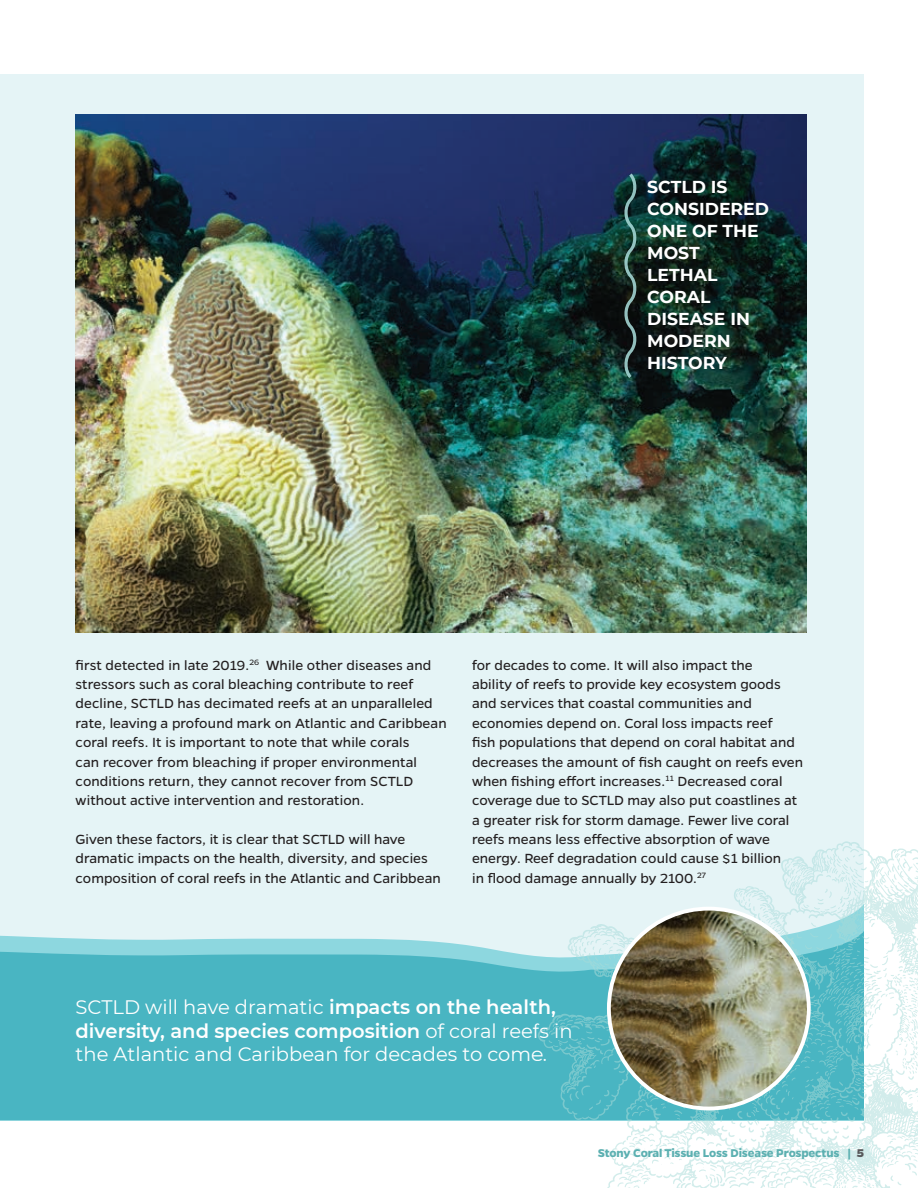
<style>
.page{position:relative;width:918px;height:1188px;background:#fff}
.page>*{position:absolute;margin:0;border:0;box-sizing:border-box;transform-origin:0 0}
.t1{font:19.5px/23.4px "Montserrat";color:#fff}
.t2{font:700 17.25px/22px "Montserrat";color:#fff}
.t3{font:15px/19.4px "Gentona";color:#231f20}
.t4{font:700 12.75px "Gentona";letter-spacing:-.015em;color:#5cb0b1}
.s1{font-weight:600}
.s2{font-weight:800;color:#57585a}
</style>
<div class="page">
<div style="left:0;top:74px;width:864px;height:1046px;background:#e5f4f6"></div>
<svg style="left:0;top:935px;width:538px;height:185px;background:#53b9c6"></svg>
<img style="left:76px;top:115px;width:731px;height:518px">
<svg style="left:623px;top:173px;width:15px;height:206px;background:#2b4744"></svg>
<svg style="left:538px;top:841px;width:380px;height:347px"></svg>
<img style="left:609px;top:909px;width:200px;height:200px;border-radius:100px">
<div style="left:607px;top:907px;width:204px;height:203px;border:4px solid #fff;border-radius:50%"></div>
<p class="t2" style="left:647px;top:175px;width:123px">SCTLD IS<br>CONSIDERED<br>ONE OF THE<br>MOST<br>LETHAL<br>CORAL<br>DISEASE IN<br>MODERN<br>HISTORY</p>
<p class="t3" style="left:76px;top:655px;width:373px">first detected in late 2019.<sup>26</sup> While other diseases and stressors such as coral bleaching contribute to reef decline, SCTLD has decimated reefs at an unparalleled rate, leaving a profound mark on Atlantic and Caribbean coral reefs. It is important to note that while corals<br>can recover from bleaching if proper environmental conditions return, they cannot recover from SCTLD without active intervention and restoration.</p>
<p class="t3" style="left:76px;top:829px;width:367px">Given these factors, it is clear that SCTLD will have dramatic impacts on the health, diversity, and species composition of coral reefs in the Atlantic and Caribbean</p>
<p class="t3" style="left:472px;top:655px;width:333px">for decades to come. It will also impact the<br>ability of reefs to provide key ecosystem goods and services that coastal communities and economies depend on. Coral loss impacts reef<br>fish populations that depend on coral habitat and decreases the amount of fish caught on reefs even when fishing effort increases.<sup>11</sup> Decreased coral coverage due to SCTLD may also put coastlines at a greater risk for storm damage. Fewer live coral reefs means less effective absorption of wave energy. Reef degradation could cause $1 billion<br>in flood damage annually by 2100.<sup>27</sup></p>
<h1 class="t1" style="left:76px;top:995px;width:499px">SCTLD will have dramatic <span class="s1">impacts on the health, diversity, and species composition</span> of coral reefs in the Atlantic and Caribbean for decades to come.</h1>
<p class="t4" style="left:598px;top:1146px;width:268px">Stony Coral Tissue Loss Disease Prospectus | <span class="s2">5</span></p>
</div>
